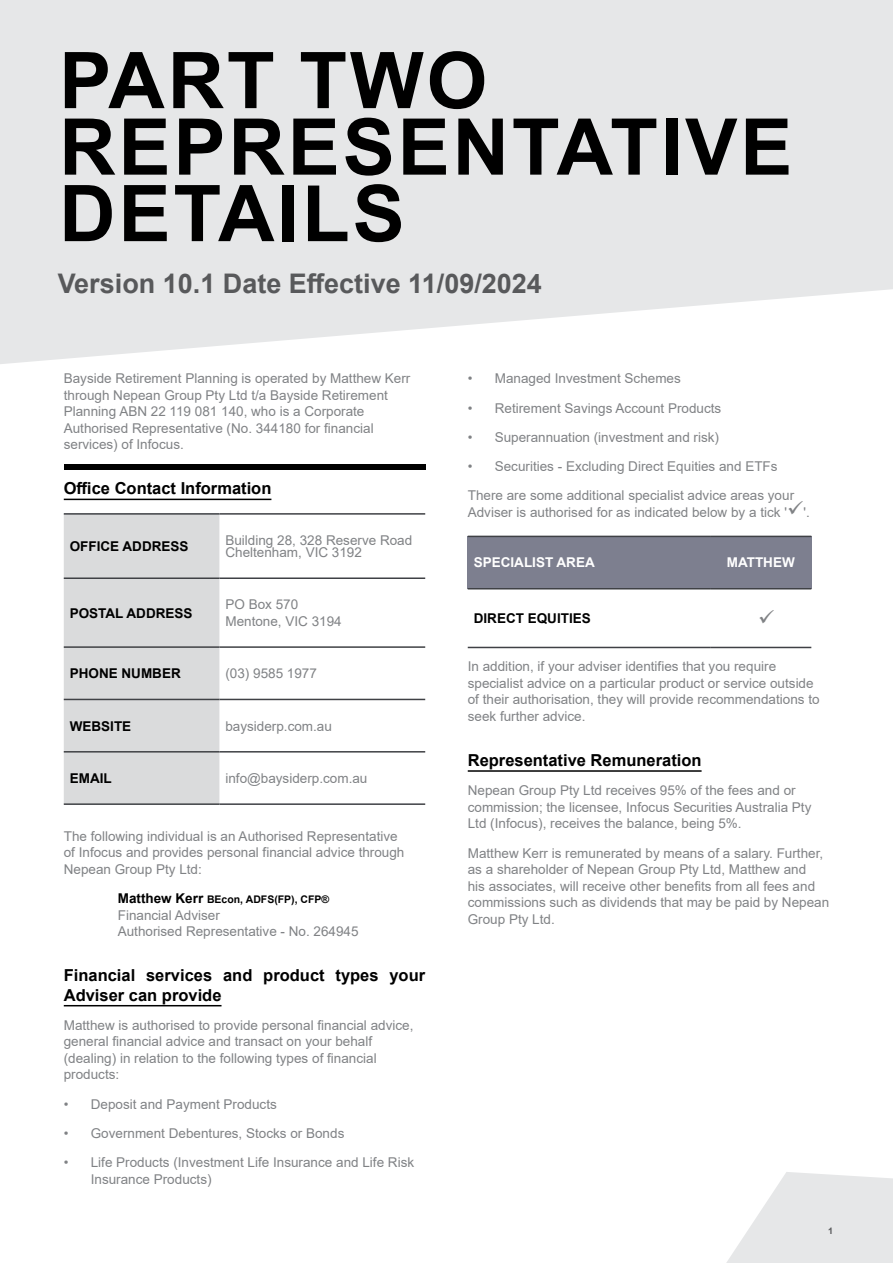
<style>
.page{position:relative;width:893px;height:1263px;background:#fff}
.page>*{position:absolute;margin:0;border:0;box-sizing:border-box;transform-origin:0 0}
.t1{font:700 78.3px/66.4px "Arial";letter-spacing:.035em;color:#000}
.t2{font:700 27px "Arial";color:#58595b}
.t3{font:700 16.5px/19.5px "Arial";color:#000}
.t4{font:13.5px/16.5px "Arial";color:#808285}
.t5{font:700 13.5px "Arial";color:#000}
.t6{font:700 13.5px "Arial";color:#fff}
.t7{font:700 10.5px "Arial";color:#000}
.t8{font:700 9px "Arial";color:#58595b}
.s1{font-size:13.5px}
</style>
<div class="page">
<svg style="left:726px;top:1172px;width:167px;height:91px"></svg>
<svg style="left:0;top:0;width:893px;height:364px;background:#e8e9ea"></svg>
<hr style="left:64px;top:499px;width:207px;height:1px;background:#000">
<hr style="left:64px;top:1005px;width:158px;height:1px;background:#000">
<div style="left:64px;top:515px;width:155px;height:288px;background:#dadbdc"></div>
<hr style="left:219px;top:577px;width:206px;height:2px;background:#3f4145">
<hr style="left:219px;top:646px;width:206px;height:2px;background:#3f4145">
<hr style="left:219px;top:699px;width:206px;height:1px;background:#3f4145">
<hr style="left:219px;top:751px;width:206px;height:1px;background:#3f4145">
<hr style="left:219px;top:803px;width:206px;height:2px;background:#3f4145">
<hr style="left:219px;top:513px;width:206px;height:2px;background:#3f4145">
<hr style="left:64px;top:513px;width:155px;height:2px;background:#3f4145">
<hr style="left:64px;top:577px;width:155px;height:2px;background:#3f4145">
<hr style="left:64px;top:646px;width:155px;height:2px;background:#3f4145">
<hr style="left:64px;top:699px;width:155px;height:1px;background:#3f4145">
<hr style="left:64px;top:751px;width:155px;height:1px;background:#3f4145">
<hr style="left:64px;top:803px;width:155px;height:2px;background:#3f4145">
<hr style="left:468px;top:770px;width:234px;height:2px;background:#000">
<div style="left:468px;top:536px;width:242px;height:53px;background:#7d7f8f"></div>
<div style="left:710px;top:536px;width:101px;height:53px;background:#7d7f8f"></div>
<hr style="left:468px;top:536px;width:242px;height:1px;background:#3f4145">
<hr style="left:710px;top:588px;width:101px;height:1px;background:#3f4145">
<hr style="left:710px;top:647px;width:101px;height:1px;background:#3f4145">
<hr style="left:710px;top:536px;width:101px;height:1px;background:#3f4145">
<hr style="left:468px;top:588px;width:242px;height:1px;background:#3f4145">
<hr style="left:468px;top:647px;width:242px;height:1px;background:#3f4145">
<div style="left:64px;top:464px;width:361px;height:6px;background:#000"></div>
<h1 class="t1" style="left:59px;top:48px;width:735px">PART TWO<br>REPRESENTATIVE<br>DETAILS</h1>
<h2 class="t2" style="left:58px;top:264px;width:486px">Version 10.1 Date Effective 11/09/2024</h2>
<p class="t4" style="left:64px;top:370px;width:348px">Bayside Retirement Planning is operated by Matthew Kerr through Nepean Group Pty Ltd t/a Bayside Retirement Planning ABN 22 119 081 140, who is a Corporate Authorised Representative (No. 344180 for financial services) of Infocus.</p>
<p class="t3" style="left:64px;top:479px;width:209px">Office Contact Information</p>
<p class="t5" style="left:70px;top:537px;width:120px">OFFICE ADDRESS</p>
<p class="t4" style="left:225px;top:534px;width:188px;line-height:12px">Building 28, 328 Reserve Road<br>Cheltenham, VIC 3192</p>
<p class="t5" style="left:70px;top:603px;width:124px">POSTAL ADDRESS</p>
<p class="t4" style="left:225px;top:596px;width:118px">PO Box 570<br>Mentone, VIC 3194</p>
<p class="t5" style="left:70px;top:664px;width:112px">PHONE NUMBER</p>
<p class="t4" style="left:225px;top:665px;width:93px">(03) 9585 1977</p>
<p class="t5" style="left:70px;top:716px;width:63px">WEBSITE</p>
<p class="t4" style="left:225px;top:717px;width:108px">baysiderp.com.au</p>
<p class="t5" style="left:70px;top:769px;width:43px">EMAIL</p>
<p class="t4" style="left:225px;top:770px;width:144px">info@baysiderp.com.au</p>
<p class="t4" style="left:64px;top:828px;width:342px">The following individual is an Authorised Representative of Infocus and provides personal financial advice through<br>Nepean Group Pty Ltd:</p>
<p class="t7" style="left:118px;top:892px;width:213px"><span class="s1">Matthew Kerr</span> BEcon, ADFS(FP), CFP®</p>
<p class="t4" style="left:118px;top:906px;width:242px">Financial Adviser<br>Authorised Representative - No. 264945</p>
<p class="t3" style="left:64px;top:966px;width:363px">Financial services and product types your<br>Adviser can provide</p>
<p class="t4" style="left:64px;top:1017px;width:351px">Matthew is authorised to provide personal financial advice, general financial advice and transact on your behalf (dealing) in relation to the following types of financial products:</p>
<p class="t4" style="left:64px;top:1096px;width:215px">• Deposit and Payment Products</p>
<p class="t4" style="left:64px;top:1125px;width:282px">• Government Debentures, Stocks or Bonds</p>
<p class="t4" style="left:91px;top:1154px;width:325px;text-indent:-27px">• Life Products (Investment Life Insurance and Life Risk<br>Insurance Products)</p>
<p class="t4" style="left:468px;top:370px;width:215px">• Managed Investment Schemes</p>
<p class="t4" style="left:468px;top:399px;width:255px">• Retirement Savings Account Products</p>
<p class="t4" style="left:468px;top:429px;width:253px">• Superannuation (investment and risk)</p>
<p class="t4" style="left:468px;top:452px;width:328px;line-height:29.2px">• Securities - Excluding Direct Equities and ETFs<br>There are some additional specialist advice areas your</p>
<p class="t4" style="left:468px;top:504px;width:344px">Adviser is authorised for as indicated below by a tick '✓'.</p>
<p class="t6" style="left:474px;top:553px;width:123px">SPECIALIST AREA</p>
<p class="t6" style="left:727px;top:553px;width:69px">MATTHEW</p>
<p class="t5" style="left:474px;top:609px;width:119px">DIRECT EQUITIES</p>
<p class="t4" style="left:468px;top:658px;width:353px">In addition, if your adviser identifies that you require specialist advice on a particular product or service outside of their authorisation, they will provide recommendations to seek further advice.</p>
<p class="t3" style="left:468px;top:751px;width:235px">Representative Remuneration</p>
<p class="t4" style="left:468px;top:782px;width:345px">Nepean Group Pty Ltd receives 95% of the fees and or commission; the licensee, Infocus Securities Australia Pty<br>Ltd (Infocus), receives the balance, being 5%.</p>
<p class="t4" style="left:468px;top:844px;width:363px">Matthew Kerr is remunerated by means of a salary. Further, as a shareholder of Nepean Group Pty Ltd, Matthew and<br>his associates, will receive other benefits from all fees and commissions such as dividends that may be paid by Nepean Group Pty Ltd.</p>
<p class="t8" style="left:828px;top:1225px;width:7px">1</p>
</div>
